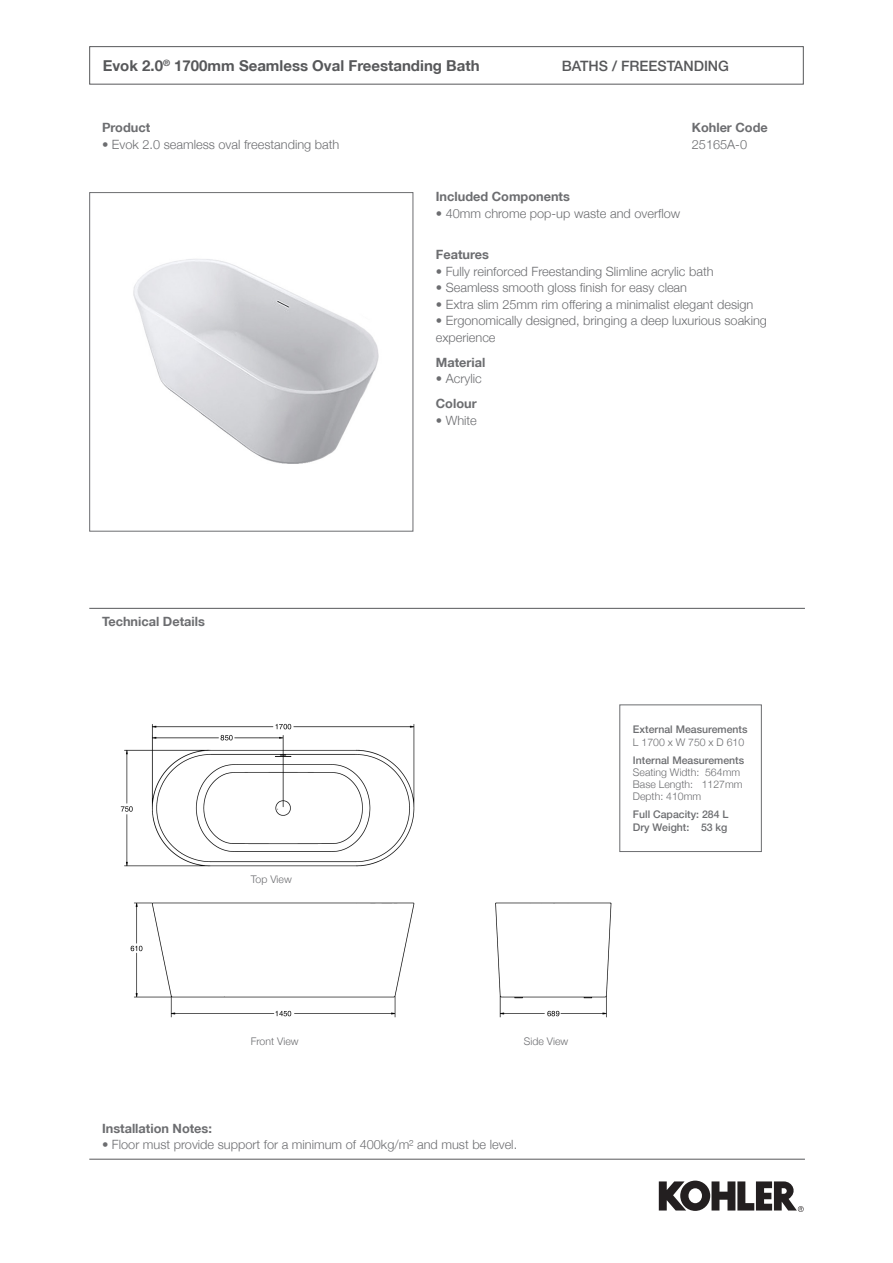
<style>
.page{position:relative;width:893px;height:1263px;background:#fff}
.page>*{position:absolute;margin:0;border:0;box-sizing:border-box;transform-origin:0 0}
.t1{font:700 15px "Helvetica Neue LT";color:#57585a}
.t2{font:500 14.25px "Helvetica Neue LT";color:#57585a}
.body_copy{font:300 12.75px/16.5px "Helvetica Neue LT";color:#6c6d70}
.Body_copy_heading{font:700 12.75px "Helvetica Neue LT";color:#6c6d70}
.digram_headings{font:300 10.5px "Helvetica Neue LT";color:#6c6d70}
.digram_headings-2{font:500 10.5px "Helvetica Neue LT";color:#6c6d70}
</style>
<div class="page">
<hr style="left:89px;top:1159px;width:716px;height:1px;background:#57585a">
<svg style="left:659px;top:1180px;width:145px;height:32px"></svg>
<div style="left:89px;top:46px;width:715px;height:39px;border:1px solid #57585a"></div>
<img style="left:120px;top:723px;width:492px;height:295px">
<hr style="left:89px;top:608px;width:716px;height:1px;background:#57585a">
<div style="left:89px;top:192px;width:324px;height:339px;border:1px solid #6c6d70"></div>
<img style="left:133px;top:259px;width:246px;height:205px">
<div style="left:619px;top:704px;width:143px;height:148px;border:1px solid #6c6d70"></div>
<p class="t1" style="left:103px;top:56px;width:378px">Evok 2.0<sup>®</sup> 1700mm Seamless Oval Freestanding Bath</p>
<p class="t2" style="left:562px;top:57px;width:169px">BATHS / FREESTANDING</p>
<p class="Body_copy_heading" style="left:102px;top:120px;width:50px">Product</p>
<p class="body_copy" style="left:102px;top:136px;width:239px">• Evok 2.0 seamless oval freestanding bath</p>
<p class="Body_copy_heading" style="left:102px;top:613px;width:104px">Technical Details</p>
<p class="digram_headings" style="left:251px;top:872px;width:42px">Top View</p>
<p class="Body_copy_heading" style="left:692px;top:120px;width:78px">Kohler Code</p>
<p class="body_copy" style="left:692px;top:136px;width:57px">25165A-0</p>
<p class="Body_copy_heading" style="left:436px;top:189px;width:136px">Included Components</p>
<p class="body_copy" style="left:436px;top:205px;width:246px">• 40mm chrome pop-up waste and overflow</p>
<p class="Body_copy_heading" style="left:436px;top:247px;width:55px">Features</p>
<p class="body_copy" style="left:436px;top:263px;width:279px">• Fully reinforced Freestanding Slimline acrylic bath</p>
<p class="body_copy" style="left:436px;top:279px;width:253px">• Seamless smooth gloss finish for easy clean</p>
<p class="body_copy" style="left:436px;top:296px;width:319px">• Extra slim 25mm rim offering a minimalist elegant design</p>
<p class="body_copy" style="left:436px;top:312px;width:333px">• Ergonomically designed, bringing a deep luxurious soaking experience</p>
<p class="Body_copy_heading" style="left:436px;top:354px;width:51px">Material</p>
<p class="body_copy" style="left:436px;top:370px;width:47px">• Acrylic</p>
<p class="Body_copy_heading" style="left:436px;top:396px;width:42px">Colour</p>
<p class="body_copy" style="left:436px;top:412px;width:43px">• White</p>
<p class="digram_headings-2" style="left:633px;top:723px;width:116px">External Measurements</p>
<p class="digram_headings" style="left:633px;top:735px;width:113px">L 1700 x W 750 x D 610</p>
<p class="digram_headings-2" style="left:633px;top:753px;width:113px">Internal Measurements</p>
<p class="digram_headings" style="left:633px;top:766px;width:109px">Seating Width: 564mm</p>
<p class="digram_headings" style="left:633px;top:778px;width:111px">Base Length: 1127mm</p>
<p class="digram_headings" style="left:633px;top:790px;width:70px">Depth: 410mm</p>
<p class="digram_headings-2" style="left:633px;top:808px;width:97px">Full Capacity: 284 L</p>
<p class="digram_headings-2" style="left:633px;top:821px;width:96px">Dry Weight: 53 kg</p>
<p class="digram_headings" style="left:251px;top:1035px;width:49px">Front View</p>
<p class="digram_headings" style="left:524px;top:1035px;width:46px">Side View</p>
<p class="Body_copy_heading" style="left:102px;top:1120px;width:111px">Installation Notes:</p>
<p class="body_copy" style="left:102px;top:1136px;width:417px">• Floor must provide support for a minimum of 400kg/m² and must be level.</p>
</div>
